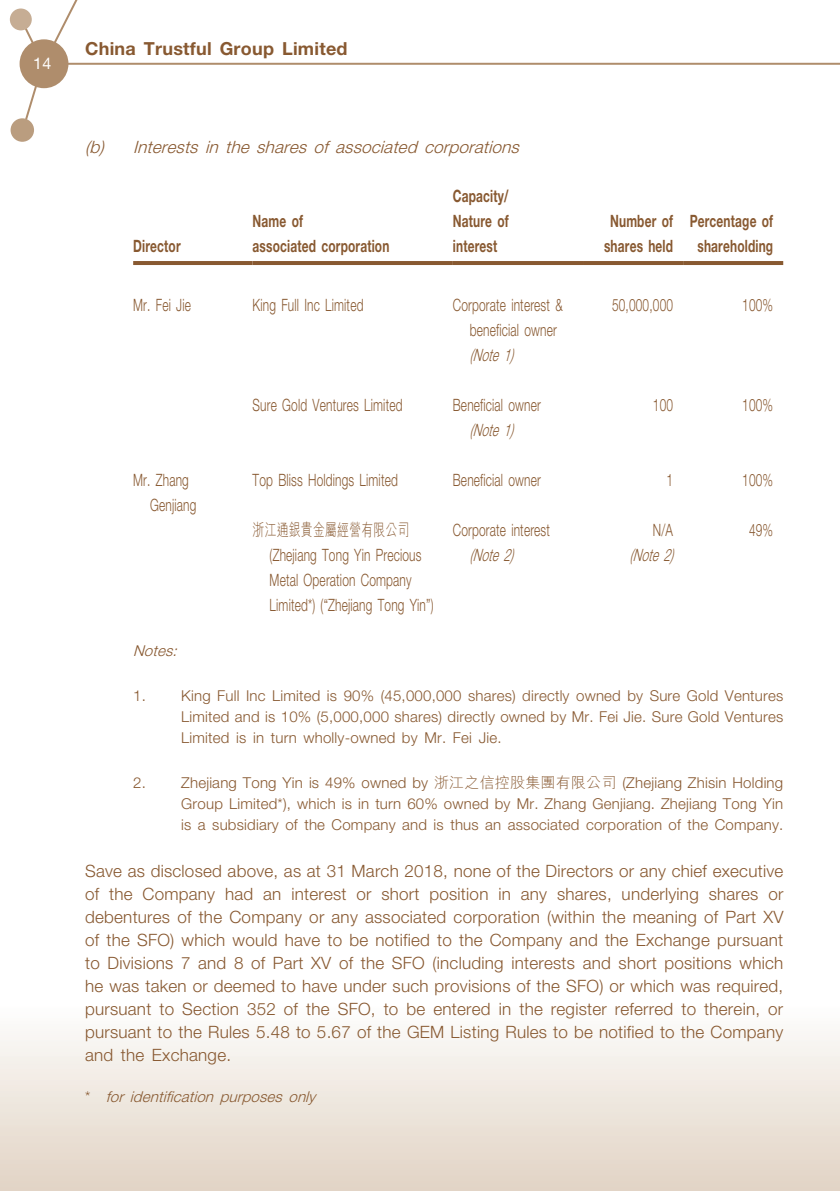
<style>
.page{position:relative;width:840px;height:1191px;background:#fff}
.page>*{position:absolute;margin:0;border:0;box-sizing:border-box;transform-origin:0 0}
.t1{font:700 18px "Helvetica Neue LT Std";letter-spacing:.015em;color:#885931}
._11_P0{font:300 17px/23px "Helvetica Neue LT Std";letter-spacing:.015em;color:#885931;text-align:justify}
._15_Table_Stub{font:300 17px/25px "Helvetica Neue LT Std";letter-spacing:.015em;color:#885931;scale:.7 1}
._15_Table_Stub-2{font:700 17px/25px "Helvetica Neue LT Std";letter-spacing:.015em;color:#885931;scale:.7 1}
._06_______H4{font:italic 300 17px "Helvetica Neue LT Std";color:#885931}
._11_P0-2{font:700 17px/25px "Helvetica Neue LT Std";letter-spacing:.015em;color:#885931;text-align:center;scale:.7 1}
._11_P0-3{font:300 17px "Helvetica Neue LT Std";letter-spacing:.015em;color:#885931;scale:.7 1}
._01_Body_Text{font:300 17px "Helvetica Neue LT Std";letter-spacing:.015em;color:#885931;scale:.7 1}
._11_P0-4{font:italic 300 17px/25px "Helvetica Neue LT Std";color:#885931;text-align:right;scale:.7 1}
.t2{font:16px "Helvetica Neue LT Std";color:#fff}
._22____IN2__Note{font:300 15px/21px "Helvetica Neue LT Std";letter-spacing:.015em;color:#885931;text-align:justify}
._02_Note_Text{font:italic 300 15px "Helvetica Neue LT Std";color:#885931}
._22____IN2__Note-2{font:italic 300 15px "Helvetica Neue LT Std";color:#885931}
.s1{font-style:italic}
.s2{font-family:"M Hei HK"}
.s3{font-style:normal}
</style>
<div class="page">
<svg style="left:52px;top:0;width:787px;height:66px"></svg>
<div style="left:20px;top:39px;width:48px;height:49px;background:#af8d6c;border-radius:50%"></div>
<div style="left:0;top:1002px;width:839px;height:189px;background:linear-gradient(to bottom,#fefefe,#e1d3c4)"></div>
<svg style="left:19px;top:65px;width:25px;height:73px"></svg>
<svg style="left:18px;top:26px;width:23px;height:32px"></svg>
<div style="left:10px;top:9px;width:22px;height:21px;background:#c6ad94;border-radius:50%"></div>
<div style="left:11px;top:118px;width:23px;height:24px;background:#ba9d7f;border-radius:50%"></div>
<hr style="left:133px;top:261px;width:119px;height:4px;background:#885931">
<hr style="left:252px;top:261px;width:200px;height:4px;background:#885931">
<hr style="left:452px;top:261px;width:130px;height:4px;background:#885931">
<hr style="left:582px;top:261px;width:100px;height:4px;background:#885931">
<hr style="left:682px;top:261px;width:100px;height:4px;background:#885931">
<p class="t2" style="left:33px;top:53px;width:20px">14</p>
<p class="t1" style="left:85px;top:38px;width:264px">China Trustful Group Limited</p>
<p class="_06_______H4" style="left:85px;top:136px;width:440px">(b) Interests in the shares of associated corporations</p>
<p class="_15_Table_Stub-2" style="left:133px;top:233px;width:69px">Director</p>
<p class="_15_Table_Stub-2" style="left:252px;top:208px;width:197px">Name of<br>associated corporation</p>
<p class="_15_Table_Stub-2" style="left:452px;top:183px;width:81px;text-align:justify">Capacity/ Nature of interest</p>
<p class="_11_P0-2" style="left:603px;top:208px;width:100px">Number of shares held</p>
<p class="_11_P0-2" style="left:689px;top:208px;width:121px">Percentage of shareholding</p>
<p class="_15_Table_Stub" style="left:133px;top:292px;width:84px">Mr. Fei Jie</p>
<p class="_15_Table_Stub" style="left:252px;top:292px;width:160px">King Full Inc Limited</p>
<p class="_15_Table_Stub" style="left:469px;top:292px;width:134px;text-indent:-17px">Corporate interest &amp; beneficial owner <span class="s1">(Note1)</span></p>
<p class="_11_P0-3" style="left:611px;top:294px;width:89px">50,000,000</p>
<p class="_11_P0-3" style="left:741px;top:294px;width:46px">100%</p>
<p class="_15_Table_Stub" style="left:252px;top:392px;width:215px">Sure Gold Ventures Limited</p>
<p class="_15_Table_Stub" style="left:452px;top:392px;width:127px;text-align:center">Beneficial owner <span class="s1">(Note1)</span></p>
<p class="_11_P0-3" style="left:652px;top:394px;width:30px">100</p>
<p class="_01_Body_Text" style="left:741px;top:394px;width:46px">100%</p>
<p class="_15_Table_Stub" style="left:150px;top:467px;width:67px;text-indent:-17px">Mr. Zhang<br>Genjiang</p>
<p class="_15_Table_Stub" style="left:252px;top:467px;width:209px">Top Bliss Holdings Limited</p>
<p class="_15_Table_Stub" style="left:452px;top:467px;width:127px">Beneficial owner</p>
<p class="_11_P0-3" style="left:666px;top:469px;width:11px">1</p>
<p class="_01_Body_Text" style="left:741px;top:469px;width:46px">100%</p>
<p class="_15_Table_Stub" style="left:269px;top:517px;width:236px;text-indent:-17px"><span class="s2">浙江通銀貴金屬經營有限公司</span>(Zhejiang Tong Yin Precious<br>Metal Operation Company<br>Limited*) (“Zhejiang Tong Yin”)</p>
<p class="_15_Table_Stub" style="left:469px;top:517px;width:116px;text-indent:-17px">Corporate interest <span class="s1">(Note2)</span></p>
<p class="_11_P0-4" style="left:629px;top:517px;width:67px"><span class="s3">N/A </span>(Note2)</p>
<p class="_01_Body_Text" style="left:748px;top:519px;width:36px">49%</p>
<p class="_22____IN2__Note-2" style="left:133px;top:641px;width:50px">Notes:</p>
<p class="_22____IN2__Note" style="left:181px;top:685px;width:603px;text-indent:-48px">1. King Full Inc Limited is 90% (45,000,000 shares) directly owned by Sure Gold Ventures Limited and is 10% (5,000,000 shares) directly owned by Mr. Fei Jie. Sure Gold Ventures Limited is in turn wholly-owned by Mr. Fei Jie.</p>
<p class="_22____IN2__Note" style="left:181px;top:772px;width:603px;text-indent:-48px">2. Zhejiang Tong Yin is 49% owned by <span class="s2">浙江之信控股集團有限公司</span> (Zhejiang Zhisin Holding Group Limited*), which is in turn 60% owned by Mr. Zhang Genjiang. Zhejiang Tong Yin is a subsidiary of the Company and is thus an associated corporation of the Company.</p>
<p class="_11_P0" style="left:85px;top:859px;width:699px">Save as disclosed above, as at 31 March 2018, none of the Directors or any chief executive of the Company had an interest or short position in any shares, underlying shares or debentures of the Company or any associated corporation (within the meaning of Part XV of the SFO) which would have to be notified to the Company and the Exchange pursuant to Divisions 7 and 8 of Part XV of the SFO (including interests and short positions which he was taken or deemed to have under such provisions of the SFO) or which was required, pursuant to Section 352 of the SFO, to be entered in the register referred to therein, or pursuant to the Rules 5.48 to 5.67 of the GEM Listing Rules to be notified to the Company and the Exchange.</p>
<p class="_02_Note_Text" style="left:85px;top:1087px;width:231px"><span class="s3">*</span> for identification purposes only</p>
</div>
